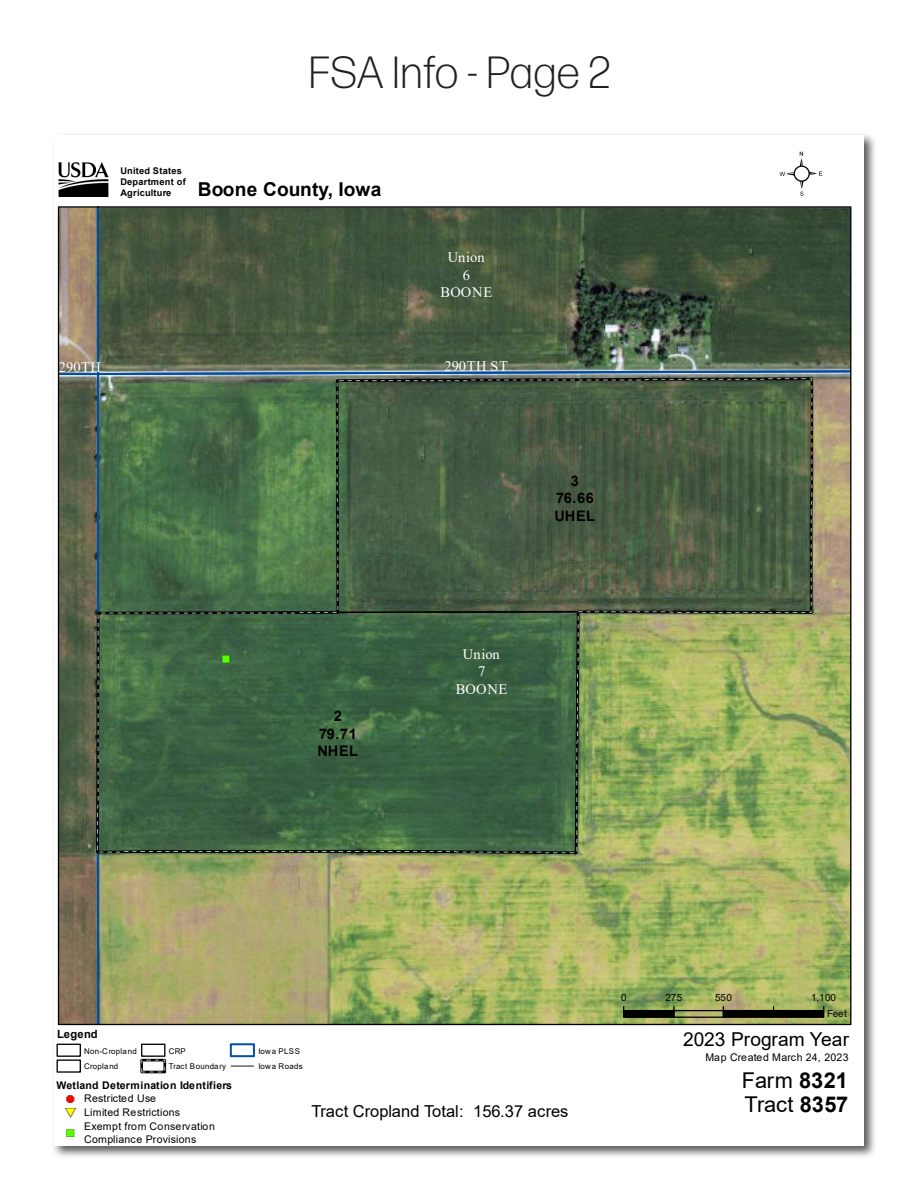
<style>
.page{position:relative;width:918px;height:1188px;background:#fff}
.page>*{position:absolute;margin:0;border:0;box-sizing:border-box;transform-origin:0 0}
.t1{font:300 45px "Forma DJR Display";letter-spacing:.04em;color:#231f20}
.t2{font:21.75px "Arial";letter-spacing:-.005em;color:#000}
.t3{font:700 19.2px "Arial";letter-spacing:.01em;color:#000}
.t4{font:19.2px "Arial";letter-spacing:-.005em;color:#000}
.t5{font:16.5px "Arial";letter-spacing:.005em;color:#000}
.t6{font:16.5px "ESRI Default Marker";color:#ff0}
.t7{font:14.55px/17.5px "Times New Roman";letter-spacing:.015em;color:#fff;text-align:center}
.t8{font:700 14.55px/17.5px "Arial";letter-spacing:.015em;color:#000;text-align:center}
.t9{font:700 11.25px "Arial";letter-spacing:.03em;color:#000}
.t10{font:11.25px "ESRI Default Marker";color:#5f0}
.t11{font:10.5px/13.2px "Arial";letter-spacing:.025em;color:#000}
.t12{font:700 10.5px/13.8px "Arial";letter-spacing:.015em;color:#000}
.t13{font:10.5px "Arial";letter-spacing:.005em;color:#000}
.t14{font:9.9px/15.9px "Arial";letter-spacing:-.01em;color:#000}
.t15{font:700 9.3px/11.2px "Arial";letter-spacing:.025em;color:#000}
.t16{font:7.95px/15.9px "Arial";letter-spacing:.025em;color:#000}
.s1{font-family:"ESRI Default Marker";font-weight:400;font-size:11.25px;color:#f00}
.s2{font-family:"ESRI Default Marker";font-weight:400;font-size:11.25px}
.s3{font-weight:400}
.s4{color:#000}
.s5{font-weight:700}
</style>
<div class="page">
<div style="left:51px;top:132px;width:826px;height:1027px;background:#231f20;opacity:.75"></div>
<div style="left:54px;top:135px;width:810px;height:1011px;background:#fff"></div>
<img style="left:59px;top:163px;width:49px;height:33px">
<div style="left:57px;top:1044px;width:24px;height:13px;border:1px solid #000"></div>
<div style="left:57px;top:1059px;width:24px;height:14px;border:1px solid #000"></div>
<div style="left:140px;top:1059px;width:26px;height:14px;border:3px solid #000"></div>
<svg style="left:141px;top:1044px;width:24px;height:29px"></svg>
<div style="left:230px;top:1043px;width:25px;height:14px;border:2px solid #004da8"></div>
<hr style="left:231px;top:1065px;width:23px;height:2px;background:#4e4e4e">
<img style="left:59px;top:207px;width:792px;height:817px">
<p class="t1" style="left:309px;top:46px;width:302px">FSA Info - Page 2</p>
<p class="t15" style="left:121px;top:165px;width:67px">United States<br>Department of<br>Agriculture</p>
<p class="t3" style="left:198px;top:176px;width:185px">Boone County, Iowa</p>
<p class="t7" style="left:440px;top:248px;width:53px">Union<br>6<br>BOONE</p>
<p class="t7" style="left:59px;top:358px;width:44px">290TH</p>
<p class="t7" style="left:444px;top:357px;width:65px">290TH ST</p>
<p class="t8" style="left:554px;top:472px;width:42px">3<br>76.66<br>UHEL</p>
<p class="t8" style="left:317px;top:708px;width:42px">2<br>79.71<br>NHEL</p>
<p class="t7" style="left:456px;top:645px;width:53px">Union<br>7<br>BOONE</p>
<p class="t9" style="left:57px;top:1026px;width:42px">Legend</p>
<p class="t16" style="left:84px;top:1043px;width:54px">Non-Cropland<br>Cropland</p>
<p class="t16" style="left:169px;top:1043px;width:59px">CRP<br>Tract Boundary</p>
<p class="t16" style="left:259px;top:1043px;width:46px">Iowa PLSS<br>Iowa Roads</p>
<p class="t12" style="left:66px;top:1078px;width:167px;text-indent:-10px">Wetland Determination Identifiers <span class="s1">&amp;</span><span class="s2">-</span> <span class="s3">Restricted Use</span></p>
<p class="t6" style="left:76px;top:1124px;width:13px;rotate:-180deg">#<span class="s4">*</span></p>
<p class="t11" style="left:84px;top:1106px;width:97px">Limited Restrictions</p>
<p class="t10" style="left:66px;top:1127px;width:9px">"<span class="s4">)</span></p>
<p class="t11" style="left:84px;top:1120px;width:132px">Exempt from Conservation<br>Compliance Provisions</p>
<p class="t5" style="left:311px;top:1100px;width:259px">Tract Cropland Total: 156.37 acres</p>
<p class="t14" style="left:621px;top:990px;width:7px">0</p>
<p class="t14" style="left:666px;top:990px;width:18px">275</p>
<p class="t14" style="left:715px;top:990px;width:18px">550</p>
<p class="t14" style="left:827px;top:990px;width:21px;text-indent:-16px">1,100<br>Feet</p>
<p class="t4" style="left:683px;top:1026px;width:168px">2023 Program Year</p>
<p class="t13" style="left:706px;top:1050px;width:145px">Map Created March 24, 2023</p>
<p class="t2" style="left:745px;top:1090px;width:105px">Tract <span class="s5">8357</span></p>
<p class="t2" style="left:742px;top:1065px;width:107px">Farm <span class="s5">8321</span></p>
</div>
